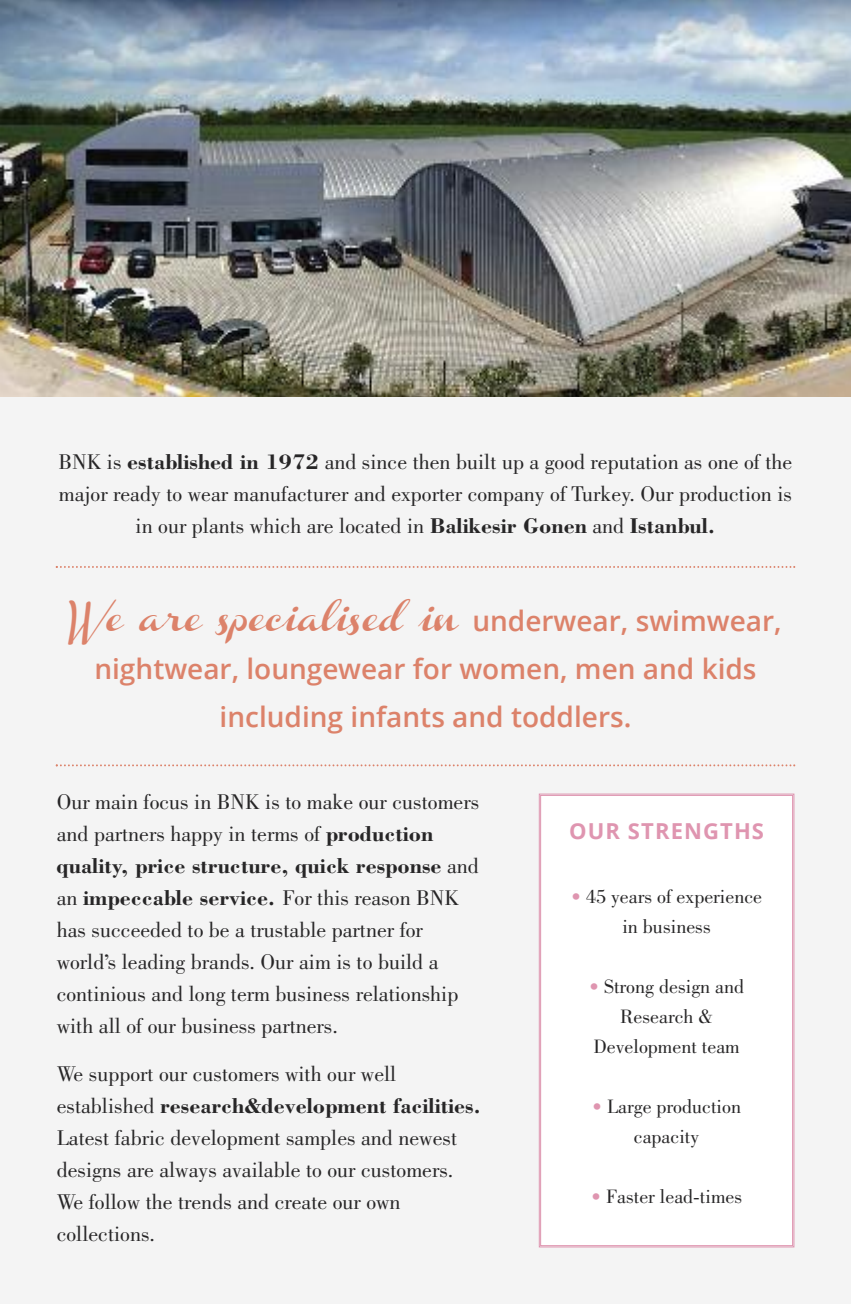
<style>
.page{position:relative;width:851px;height:1304px;background:#fff}
.page>*{position:absolute;margin:0;border:0;box-sizing:border-box;transform-origin:0 0}
.t1{font:600 28px/48px "Open Sans";color:#dc826a;text-align:center}
.t2{font:22px/32px "Bodoni Std";color:#272627}
.t3{font:700 22px "Open Sans";letter-spacing:.05em;color:#df95b0}
.t4{font:20px/30px "Bodoni Std";color:#272627;text-align:center}
.s1{font-weight:700}
.s2{font-family:"Channel Slanted 2";font-weight:400;font-size:26px}
.s3{color:#df95b0}
</style>
<div class="page">
<div style="left:0;top:0;width:850px;height:1304px;background:#f4f4f4"></div>
<div style="left:541px;top:796px;width:251px;height:449px;background:#fff"></div>
<div style="left:540px;top:795px;width:252px;height:451px;border:1px solid #df95b0"></div>
<img style="left:0;top:0;width:850px;height:397px">
<svg style="left:56px;top:764px;width:739px;height:2px"></svg>
<svg style="left:56px;top:566px;width:739px;height:2px"></svg>
<p class="t2" style="left:59px;top:448px;width:735px;text-align:center">BNK is <span class="s1">established in 1972</span> and since then built up a good reputation as one of the major ready to wear manufacturer and exporter company of Turkey. Our production is in our plants which are located in <span class="s1">Balikesir Gonen</span> and <span class="s1">Istanbul.</span></p>
<p class="t1" style="left:69px;top:596px;width:713px"><span class="s2">We are specialised in</span> underwear, swimwear, nightwear, loungewear for women, men and kids including infants and toddlers.</p>
<p class="t2" style="left:57px;top:788px;width:424px">Our main focus in BNK is to make our customers and partners happy in terms of <span class="s1">production quality, price structure, quick response</span> and an <span class="s1">impeccable service.</span> For this reason BNK has succeeded to be a trustable partner for world’s leading brands. Our aim is to build a continious and long term business relationship with all of our business partners.</p>
<p class="t2" style="left:57px;top:1060px;width:426px">We support our customers with our well established <span class="s1">research&amp;development facilities.<br></span>Latest fabric development samples and newest designs are always available to our customers.<br>We follow the trends and create our own collections.</p>
<p class="t3" style="left:569px;top:815px;width:196px">OUR STRENGTHS</p>
<p class="t4" style="left:571px;top:883px;width:193px"><span class="s3">•</span> 45 years of experience in business</p>
<p class="t4" style="left:589px;top:973px;width:156px"><span class="s3">•</span> Strong design and<br>Research &amp;<br>Development team</p>
<p class="t4" style="left:592px;top:1093px;width:150px"><span class="s3">•</span> Large production capacity</p>
<p class="t4" style="left:591px;top:1183px;width:153px"><span class="s3">•</span> Faster lead-times</p>
</div>
